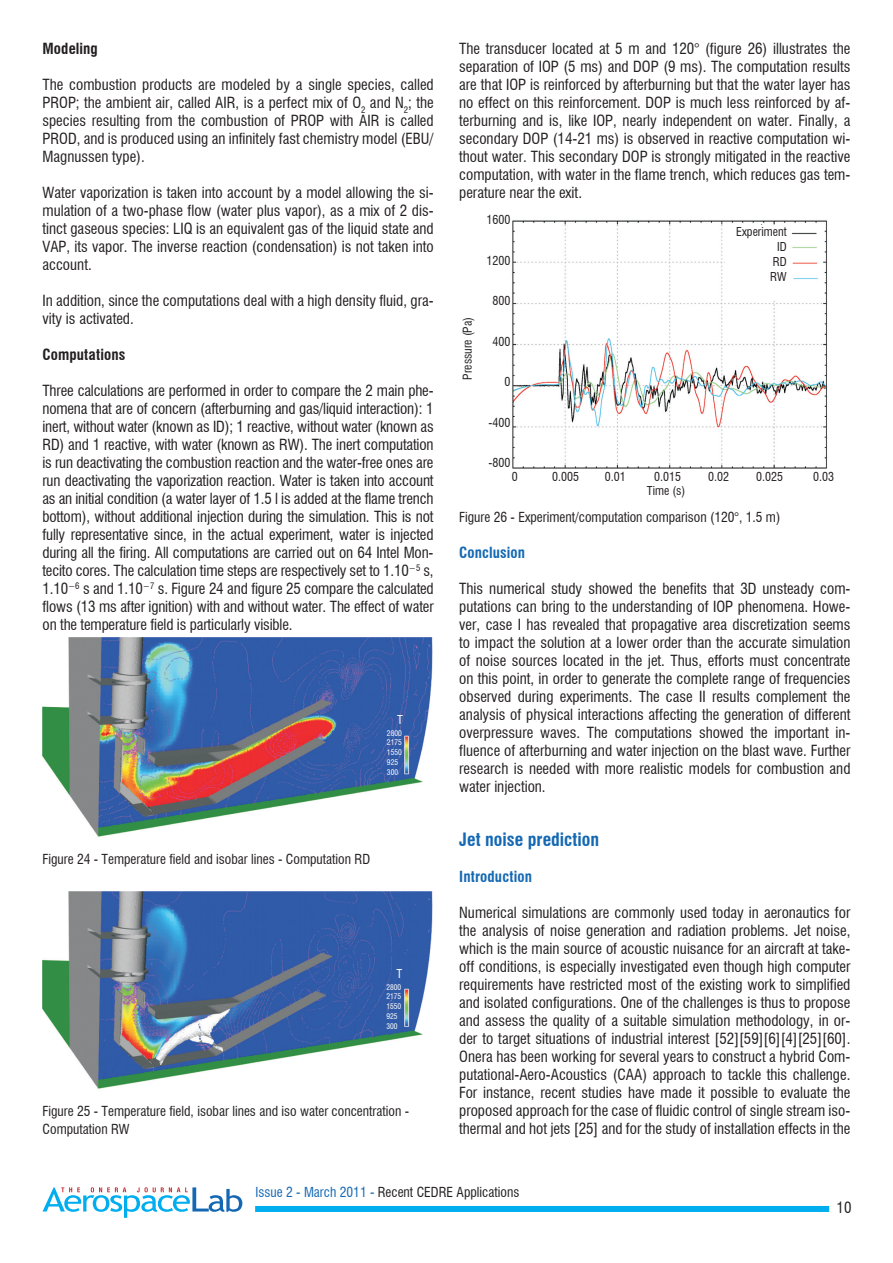
<style>
.page{position:relative;width:893px;height:1263px;background:#fff}
.page>*{position:absolute;margin:0;border:0;box-sizing:border-box;transform-origin:0 0}
.t1{font:700 condensed 18px "Swiss 721 BT";color:#1468b3}
.t2{font:condensed 15px/18px "Swiss 721 BT";color:#231f20;text-align:justify}
.t3{font:700 condensed 15px "Swiss 721 BT";letter-spacing:.005em;color:#1468b3}
.t4{font:700 condensed 15px "Swiss 721 BT";letter-spacing:.005em;color:#231f20}
.t5{font:condensed 13.5px/18px "Swiss 721 BT";color:#231f20}
.t6{font:condensed 12px/15px "Swiss 721 BT";color:#231f20;text-align:right}
.t7{font:condensed 12px "Swiss 721 BT";color:#fff}
.t8{font:condensed 7.5px/9.8px "Swiss 721 BT";color:#fff}
.s1{color:#1468b3}
</style>
<div class="page">
<div style="left:255px;top:1206px;width:574px;height:6px;background:#00aeef"></div>
<svg style="left:43px;top:1187px;width:199px;height:31px"></svg>
<img style="left:43px;top:638px;width:390px;height:199px">
<img style="left:43px;top:891px;width:390px;height:198px">
<img style="left:512px;top:220px;width:315px;height:249px">
<p class="t4" style="left:43px;top:40px;width:57px">Modeling</p>
<p class="t2" style="left:43px;top:76px;width:393px">The combustion products are modeled by a single species, called PROP; the ambient air, called AIR, is a perfect mix of O<sub>2</sub> and N<sub>2</sub>; the species resulting from the combustion of PROP with AIR is called PROD, and is produced using an infinitely fast chemistry model (EBU/ Magnussen type).</p>
<p class="t2" style="left:42px;top:184px;width:393px">Water vaporization is taken into account by a model allowing the si&shy;mulation of a two-phase flow (water plus vapor), as a mix of 2 dis&shy;tinct gaseous species: LIQ is an equivalent gas of the liquid state and VAP, its vapor. The inverse reaction (condensation) is not taken into account.</p>
<p class="t2" style="left:42px;top:292px;width:393px">In addition, since the computations deal with a high density fluid, gra&shy;vity is activated.</p>
<p class="t4" style="left:42px;top:346px;width:84px">Computations</p>
<p class="t2" style="left:42px;top:382px;width:393px">Three calculations are performed in order to compare the 2 main phe&shy;nomena that are of concern (afterburning and gas/liquid interaction): 1 inert, without water (known as ID); 1 reactive, without water (known as RD) and 1 reactive, with water (known as RW). The inert computation is run deactivating the combustion reaction and the water-free ones are run deactivating the vaporization reaction. Water is taken into account as an initial condition (a water layer of 1.5 l is added at the flame trench bottom), without additional injection during the simulation. This is not fully representative since, in the actual experiment, water is injected during all the firing. All computations are carried out on 64 Intel Mon&shy;tecito cores. The calculation time steps are respectively set to 1.10<sup>−5</sup> s, 1.10<sup>−6</sup> s and 1.10<sup>−7</sup> s. Figure 24 and figure 25 compare the calculated flows (13 ms after ignition) with and without water. The effect of water on the temperature field is particularly visible.</p>
<p class="t7" style="left:397px;top:712px;width:7px">T</p>
<p class="t8" style="left:387px;top:728px;width:16px">2800<br>2175<br>1550<br>925<br>300</p>
<p class="t5" style="left:43px;top:850px;width:329px">Figure 24 - Temperature field and isobar lines - Computation RD</p>
<p class="t7" style="left:397px;top:966px;width:7px">T</p>
<p class="t8" style="left:386px;top:982px;width:16px">2800<br>2175<br>1550<br>925<br>300</p>
<p class="t5" style="left:43px;top:1102px;width:368px">Figure 25 - Temperature field, isobar lines and iso water concentration -<br>Computation RW</p>
<p class="t2" style="left:459px;top:40px;width:393px">The transducer located at 5 m and 120° (figure 26) illustrates the separation of IOP (5 ms) and DOP (9 ms). The computation results are that IOP is reinforced by afterburning but that the water layer has no effect on this reinforcement. DOP is much less reinforced by af&shy;terburning and is, like IOP, nearly independent on water. Finally, a secondary DOP (14-21 ms) is observed in reactive computation wi&shy;thout water. This secondary DOP is strongly mitigated in the reactive computation, with water in the flame trench, which reduces gas tem&shy;perature near the exit.</p>
<p class="t6" style="left:460px;top:379px;width:64px;rotate:-90deg">Pressure (Pa)</p>
<p class="t6" style="left:487px;top:212px;width:25px">1600</p>
<p class="t6" style="left:487px;top:253px;width:25px">1200</p>
<p class="t6" style="left:493px;top:293px;width:19px">800</p>
<p class="t6" style="left:493px;top:334px;width:19px">400</p>
<p class="t6" style="left:504px;top:374px;width:7px">0</p>
<p class="t6" style="left:489px;top:415px;width:23px">-400</p>
<p class="t6" style="left:489px;top:455px;width:23px">-800</p>
<p class="t6" style="left:736px;top:224px;width:52px">Experiment<br>ID<br>RD<br>RW</p>
<p class="t6" style="left:512px;top:469px;width:7px">0</p>
<p class="t6" style="left:552px;top:469px;width:28px">0.005</p>
<p class="t6" style="left:605px;top:469px;width:22px">0.01</p>
<p class="t6" style="left:654px;top:469px;width:28px">0.015</p>
<p class="t6" style="left:708px;top:469px;width:22px">0.02</p>
<p class="t6" style="left:756px;top:469px;width:28px">0.025</p>
<p class="t6" style="left:813px;top:469px;width:22px">0.03</p>
<p class="t6" style="left:647px;top:483px;width:40px">Time (s)</p>
<p class="t5" style="left:459px;top:508px;width:323px">Figure 26 - Experiment/computation comparison (120°, 1.5 m)</p>
<p class="t3" style="left:459px;top:544px;width:67px">Conclusion</p>
<p class="t2" style="left:459px;top:580px;width:393px">This numerical study showed the benefits that 3D unsteady com&shy;putations can bring to the understanding of IOP phenomena. Howe&shy;ver, case I has revealed that propagative area discretization seems to impact the solution at a lower order than the accurate simulation of noise sources located in the jet. Thus, efforts must concentrate on this point, in order to generate the complete range of frequencies observed during experiments. The case II results complement the analysis of physical interactions affecting the generation of different overpressure waves. The computations showed the important in&shy;fluence of afterburning and water injection on the blast wave. Further research is needed with more realistic models for combustion and water injection.</p>
<p class="t1" style="left:459px;top:829px;width:141px">Jet noise prediction</p>
<p class="t3" style="left:459px;top:868px;width:74px">Introduction</p>
<p class="t2" style="left:459px;top:904px;width:393px">Numerical simulations are commonly used today in aeronautics for the analysis of noise generation and radiation problems. Jet noise, which is the main source of acoustic nuisance for an aircraft at take&shy;off conditions, is especially investigated even though high computer requirements have restricted most of the existing work to simplified and isolated configurations. One of the challenges is thus to propose and assess the quality of a suitable simulation methodology, in or&shy;der to target situations of industrial interest [52][59][6][4][25][60].<br>Onera has been working for several years to construct a hybrid Com&shy;putational-Aero-Acoustics (CAA) approach to tackle this challenge.<br>For instance, recent studies have made it possible to evaluate the proposed approach for the case of fluidic control of single stream iso&shy;thermal and hot jets [25] and for the study of installation effects in the</p>
<p class="t5" style="left:255px;top:1183px;width:265px"><span class="s1">Issue 2 - March 2011 -</span> Recent CEDRE Applications</p>
<p class="t2" style="left:837px;top:1198px;width:16px">10</p>
</div>
